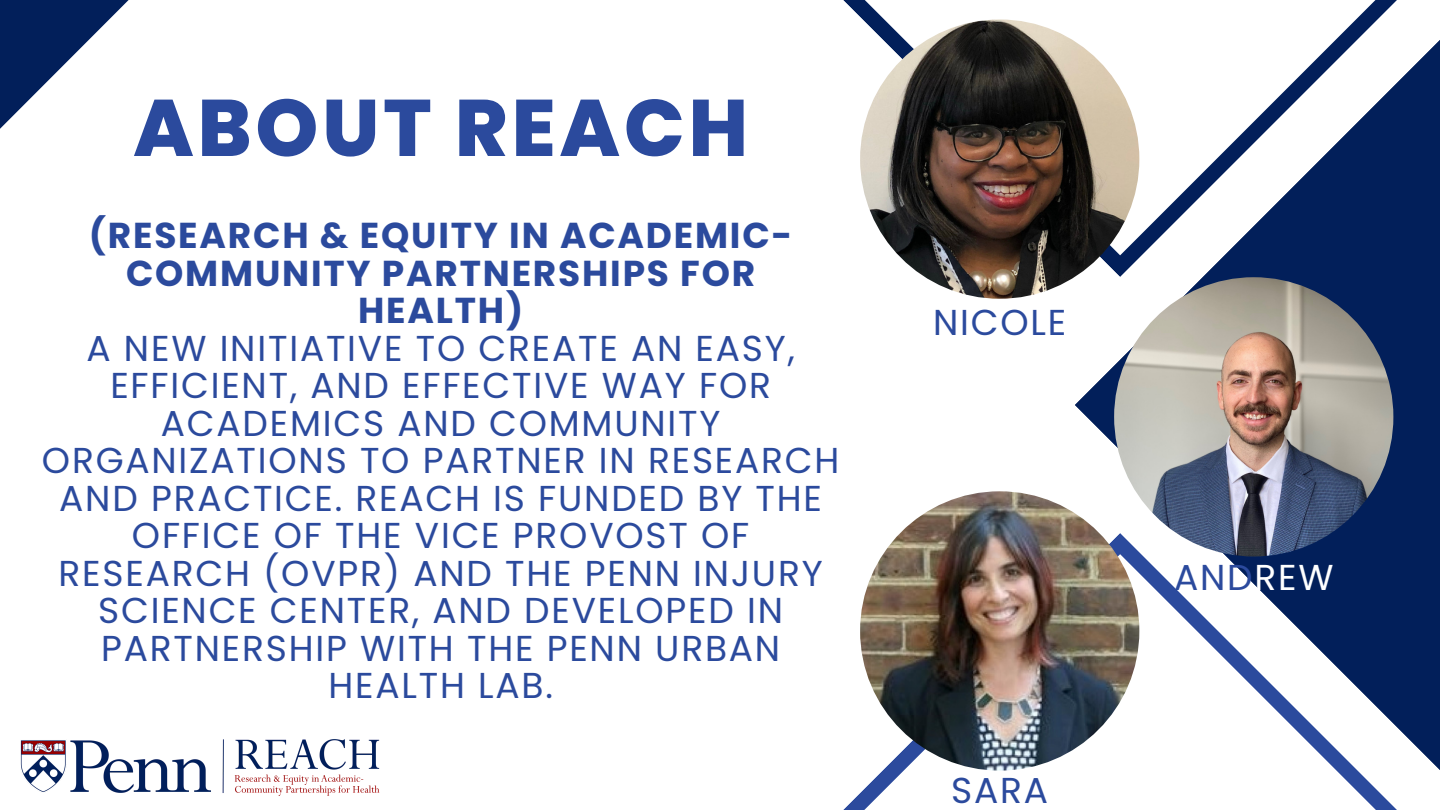
<style>
.page{position:relative;width:1440px;height:810px;background:#fff}
.page>*{position:absolute;margin:0;border:0;box-sizing:border-box;transform-origin:0 0}
.t1{font:800 80px "Poppins";letter-spacing:.05em;color:#2b4a9d}
.t2{font:36px/37.5px "Poppins";letter-spacing:.05em;color:#2b4a9d;text-align:center}
.t3{font:700 36px/37.5px "Poppins";letter-spacing:.05em;color:#2b4a9d;text-align:center}
.s1{color:#fff}
</style>
<div class="page">
<svg style="left:1074px;top:277px;width:40px;height:251px"></svg>
<svg style="left:1114px;top:277px;width:326px;height:256px;fill:#021f5a"></svg>
<svg style="left:843px;top:533px;width:597px;height:277px"></svg>
<svg style="left:843px;top:0;width:597px;height:277px"></svg>
<svg style="left:0;top:0;width:129px;height:129px"></svg>
<img style="left:860px;top:19px;width:279px;height:280px;border-radius:50%">
<img style="left:1114px;top:277px;width:279px;height:279px;border-radius:50%">
<img style="left:860px;top:491px;width:279px;height:280px;border-radius:50%">
<img style="left:20px;top:739px;width:360px;height:56px">
<p class="t1" style="left:133px;top:72px;width:616px">ABOUT REACH</p>
<p class="t3" style="left:89px;top:217px;width:705px">(RESEARCH &amp; EQUITY IN ACADEMIC-<br>COMMUNITY PARTNERSHIPS FOR<br>HEALTH)</p>
<p class="t2" style="left:42px;top:329px;width:799px">A NEW INITIATIVE TO CREATE AN EASY,<br>EFFICIENT, AND EFFECTIVE WAY FOR<br>ACADEMICS AND COMMUNITY<br>ORGANIZATIONS TO PARTNER IN RESEARCH<br>AND PRACTICE. REACH IS FUNDED BY THE<br>OFFICE OF THE VICE PROVOST OF<br>RESEARCH (OVPR) AND THE PENN INJURY<br>SCIENCE CENTER, AND DEVELOPED IN<br>PARTNERSHIP WITH THE PENN URBAN<br>HEALTH LAB.</p>
<p class="t2" style="left:933px;top:304px;width:135px">NICOLE</p>
<p class="t2" style="left:951px;top:772px;width:98px">SARA</p>
<p class="t2" style="left:1174px;top:559px;width:161px">AND<span class="s1">REW</span></p>
</div>
